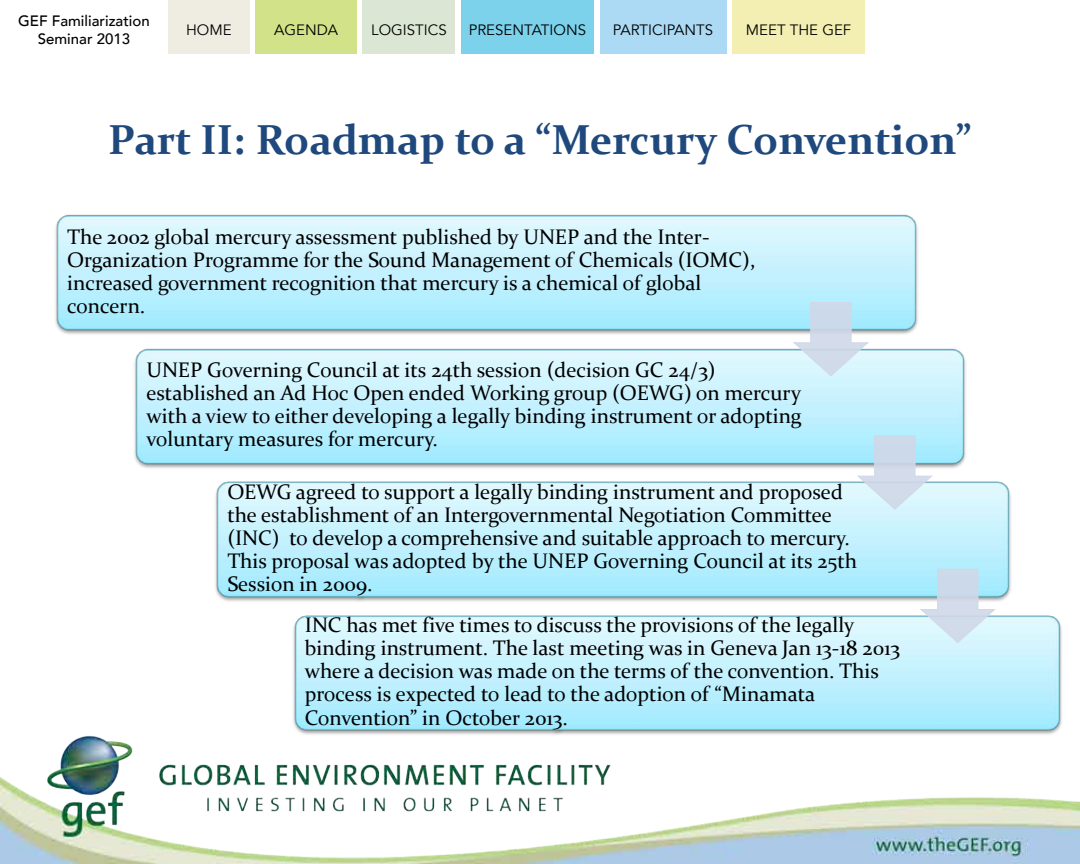
<style>
.page{position:relative;width:1080px;height:864px;background:#fff}
.page>*{position:absolute;margin:0;border:0;box-sizing:border-box;transform-origin:0 0}
.t1{font:700 42px "Constantia";color:#1f497d}
.t2{font:21px/23.1px "Constantia";color:#000}
.t3{font:15px "Avenir";color:#000}
.t4{font:500 15px/18px "Avenir";color:#000;text-align:center}
</style>
<div class="page">
<div style="left:168px;top:0;width:82px;height:54px;background:#efede2"></div>
<div style="left:600px;top:0;width:126px;height:54px;background:#acdaf5"></div>
<div style="left:363px;top:0;width:92px;height:54px;background:#dbe7d4"></div>
<div style="left:732px;top:0;width:133px;height:54px;background:#f3efb3"></div>
<div style="left:256px;top:0;width:101px;height:54px;background:#d2e288"></div>
<div style="left:461px;top:0;width:133px;height:54px;background:#7bd2ea"></div>
<img style="left:0;top:735px;width:1080px;height:129px">
<img style="left:55px;top:214px;width:863px;height:120px">
<img style="left:134px;top:348px;width:832px;height:120px">
<img style="left:215px;top:481px;width:796px;height:121px">
<img style="left:287px;top:615px;width:777px;height:136px">
<svg style="left:793px;top:301px;width:78px;height:76px;background:#cbe4f1"></svg>
<svg style="left:857px;top:435px;width:77px;height:76px;background:#cbe4f1"></svg>
<svg style="left:920px;top:568px;width:77px;height:76px;background:#cce4f1"></svg>
<p class="t4" style="left:18px;top:10px;width:133px">GEF Familiarization<br>Seminar 2013</p>
<p class="t3" style="left:186px;top:20px;width:47px">HOME</p>
<p class="t3" style="left:274px;top:20px;width:65px">AGENDA</p>
<p class="t3" style="left:371px;top:20px;width:77px">LOGISTICS</p>
<p class="t3" style="left:469px;top:20px;width:119px">PRESENTATIONS</p>
<p class="t3" style="left:613px;top:20px;width:102px">PARTICIPANTS</p>
<p class="t3" style="left:746px;top:20px;width:107px">MEET THE GEF</p>
<h1 class="t1" style="left:108px;top:110px;width:865px">Part II: Roadmap to a “Mercury Convention”</h1>
<p class="t2" style="left:67px;top:224px;width:690px">The 2002 global mercury assessment published by UNEP and the Inter-Organization Programme for the Sound Management of Chemicals (IOMC), increased government recognition that mercury is a chemical of global concern.</p>
<p class="t2" style="left:146px;top:357px;width:657px">UNEP Governing Council at its 24th session (decision GC 24/3) established an Ad Hoc Open ended Working group (OEWG) on mercury with a view to either developing a legally binding instrument or adopting voluntary measures for mercury.</p>
<p class="t2" style="left:227px;top:479px;width:631px">OEWG agreed to support a legally binding instrument and proposed the establishment of an Intergovernmental Negotiation Committee (INC) to develop a comprehensive and suitable approach to mercury.<br>This proposal was adopted by the UNEP Governing Council at its 25th Session in 2009.</p>
<p class="t2" style="left:305px;top:613px;width:597px">INC has met five times to discuss the provisions of the legally binding instrument. The last meeting was in Geneva Jan 13-18 2013 where a decision was made on the terms of the convention. This process is expected to lead to the adoption of “Minamata Convention” in October 2013.</p>
</div>
